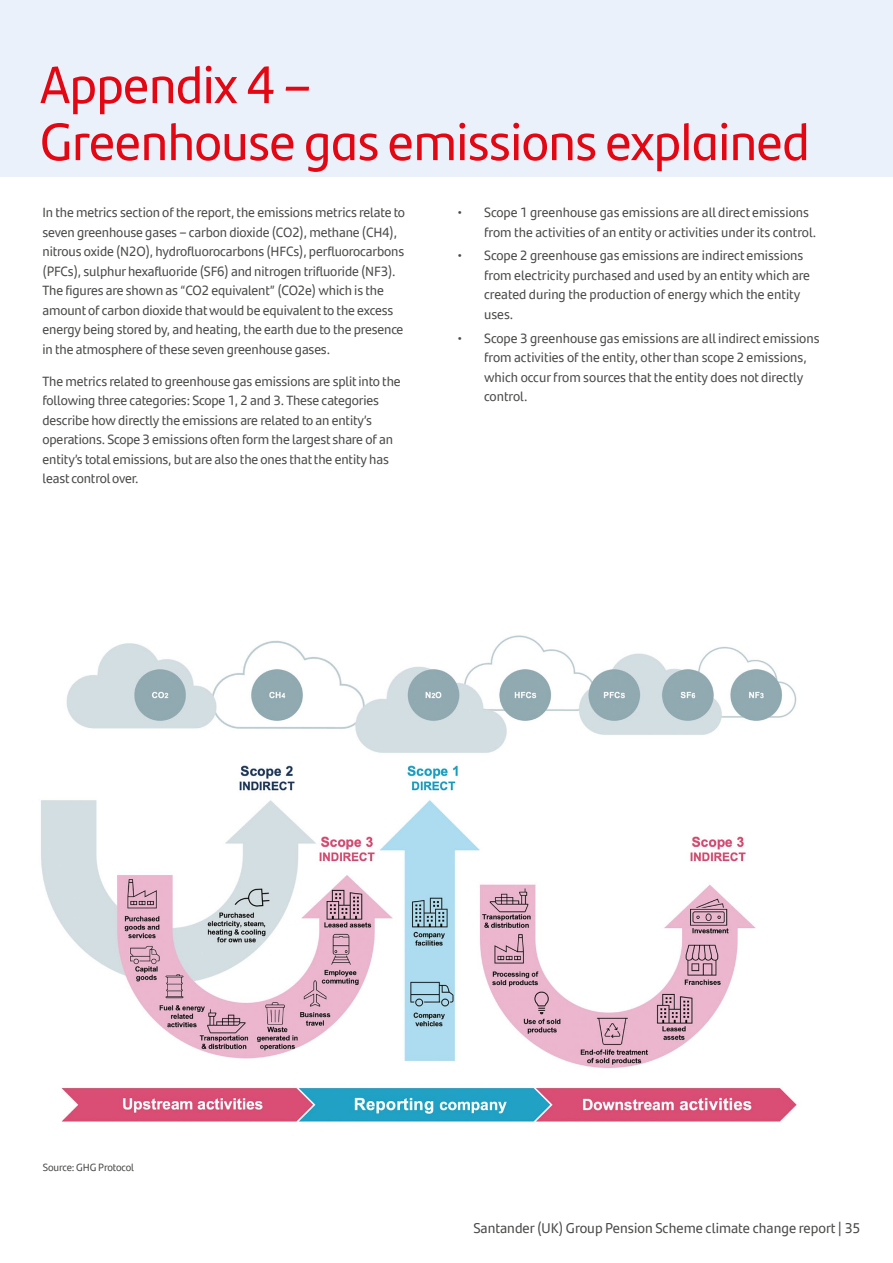
<style>
.page{position:relative;width:893px;height:1263px;background:#fff}
.page>*{position:absolute;margin:0;border:0;box-sizing:border-box;transform-origin:0 0}
.t1{font:52.5px/57px "Santander Headline";color:#e30613}
.t2{font:14.25px "Santander Text";color:#4a4a49}
.t3{font:13.5px/19.5px "Santander Text";letter-spacing:-.01em;color:#4a4a49}
.t4{font:10.5px "Santander Text";letter-spacing:-.01em;color:#4a4a49}
</style>
<div class="page">
<div style="left:0;top:0;width:893px;height:176px;background:#eaf1fa"></div>
<img style="left:41px;top:635px;width:756px;height:487px">
<h1 class="t1" style="left:40px;top:54px;width:771px">Appendix 4 –<br>Greenhouse gas emissions explained</h1>
<p class="t3" style="left:43px;top:202px;width:364px">In the metrics section of the report, the emissions metrics relate to seven greenhouse gases – carbon dioxide (CO2), methane (CH4), nitrous oxide (N2O), hydrofluorocarbons (HFCs), perfluorocarbons (PFCs), sulphur hexafluoride (SF6) and nitrogen trifluoride (NF3).<br>The figures are shown as “CO2 equivalent” (CO2e) which is the amount of carbon dioxide that would be equivalent to the excess energy being stored by, and heating, the earth due to the presence in the atmosphere of these seven greenhouse gases.</p>
<p class="t3" style="left:43px;top:371px;width:360px">The metrics related to greenhouse gas emissions are split into the following three categories: Scope 1, 2 and 3. These categories describe how directly the emissions are related to an entity’s operations. Scope 3 emissions often form the largest share of an entity’s total emissions, but are also the ones that the entity has least control over.</p>
<p class="t3" style="left:484px;top:202px;width:334px;text-indent:-27px">• Scope 1 greenhouse gas emissions are all direct emissions from the activities of an entity or activities under its control.</p>
<p class="t3" style="left:484px;top:245px;width:327px;text-indent:-27px">• Scope 2 greenhouse gas emissions are indirect emissions from electricity purchased and used by an entity which are created during the production of energy which the entity uses.</p>
<p class="t3" style="left:484px;top:327px;width:337px;text-indent:-27px">• Scope 3 greenhouse gas emissions are all indirect emissions from activities of the entity, other than scope 2 emissions, which occur from sources that the entity does not directly control.</p>
<p class="t4" style="left:43px;top:1160px;width:93px">Source: GHG Protocol</p>
<p class="t2" style="left:473px;top:1217px;width:388px">Santander (UK) Group Pension Scheme climate change report | 35</p>
</div>
